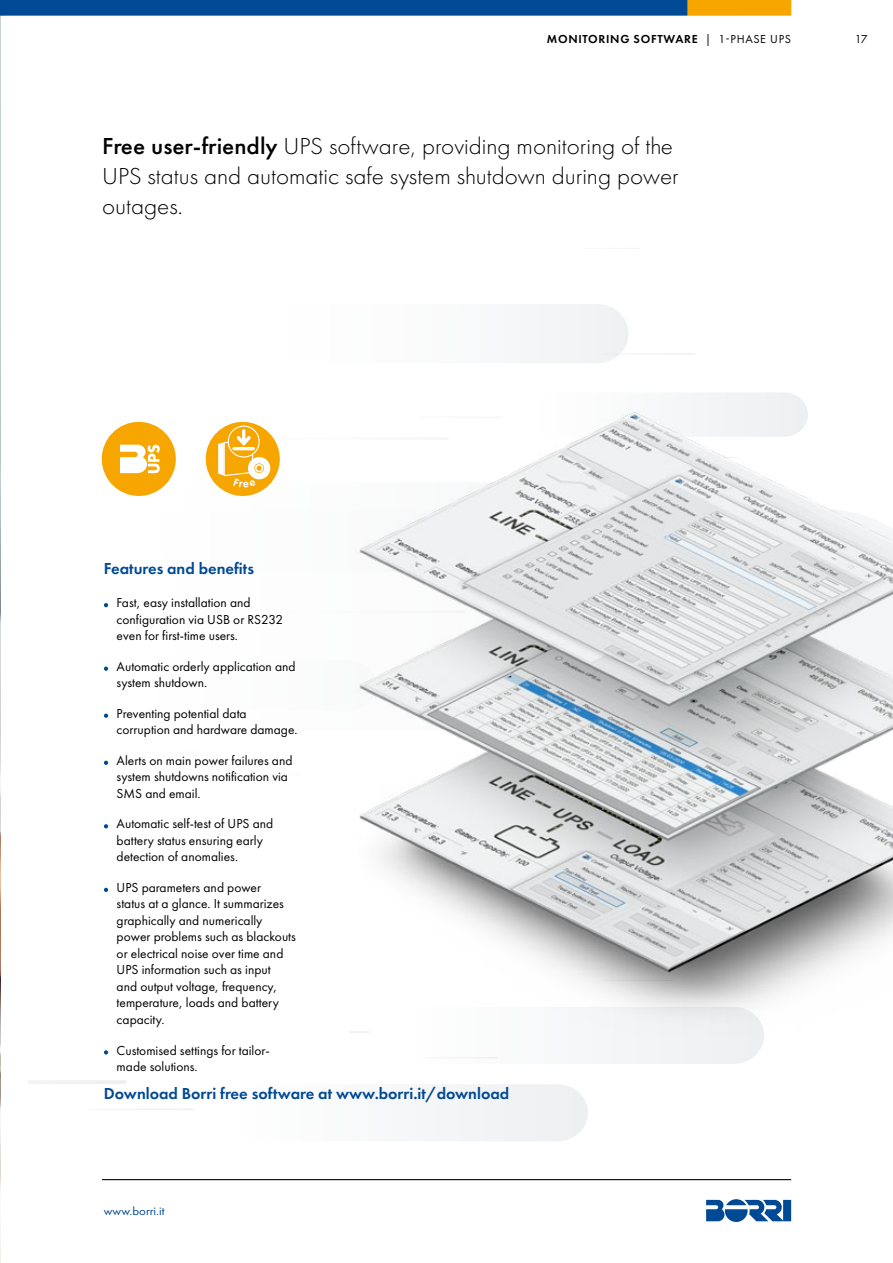
<style>
.page{position:relative;width:893px;height:1263px;background:#fff}
.page>*{position:absolute;margin:0;border:0;box-sizing:border-box;transform-origin:0 0}
.t1{font:300 24px/30px "Futura PT";color:#000;scale:1.05 1}
.t2{font:600 16.5px "Futura PT";color:#004994}
.t3{font:13.5px/16.5px "Futura PT";color:#000}
.t4{font:600 12px "Futura PT";letter-spacing:.06em;color:#000}
.t5{font:12px "Futura PT";color:#004994;scale:1.07 1}
.t6{font:12px "Futura PT";color:#000}
.s1{font-weight:400}
.s2{font-weight:500}
</style>
<div class="page">
<img style="left:0;top:15px;width:1px;height:1248px">
<hr style="left:583px;top:248px;width:57px;height:1px;background:#f5f6f7">
<div style="left:537px;top:304px;width:91px;height:38px;background:#f2f4f5"></div>
<div style="left:490px;top:1037px;width:274px;height:27px;background:#f4f5f6"></div>
<img style="left:272px;top:342px;width:621px;height:695px">
<div style="left:102px;top:422px;width:74px;height:74px;background:#f7a600;border-radius:50%"></div>
<div style="left:206px;top:422px;width:74px;height:74px;background:#f7a600;border-radius:50%"></div>
<svg style="left:120px;top:445px;width:40px;height:28px"></svg>
<div style="left:228px;top:426px;width:32px;height:32px;border:1px solid #fff;border-radius:50%"></div>
<svg style="left:218px;top:429px;width:52px;height:59px"></svg>
<svg style="left:104px;top:603px;width:4px;height:4px"></svg>
<svg style="left:103px;top:660px;width:273px;height:58px"></svg>
<svg style="left:104px;top:761px;width:4px;height:4px"></svg>
<svg style="left:104px;top:824px;width:4px;height:4px"></svg>
<svg style="left:104px;top:888px;width:4px;height:4px"></svg>
<svg style="left:104px;top:1050px;width:4px;height:4px"></svg>
<hr style="left:425px;top:1057px;width:73px;height:1px;background:#f2f3f4">
<svg style="left:0;top:1080px;width:126px;height:4px"></svg>
<hr style="left:88px;top:1108px;width:106px;height:2px;background:#f7f8f9">
<div style="left:432px;top:1084px;width:156px;height:57px;background:#f1f3f4"></div>
<svg style="left:706px;top:1199px;width:85px;height:23px"></svg>
<svg style="left:0;top:0;width:791px;height:15px;background:#205580"></svg>
<hr style="left:102px;top:1179px;width:689px;height:1px;background:#000">
<p class="t4" style="left:547px;top:32px;width:246px">MONITORING SOFTWARE <span class="s1">| 1-PHASE UPS</span></p>
<h1 class="t1" style="left:102px;top:132px;width:551px"><span class="s2">Free user-friendly</span> UPS software, providing monitoring of the<br>UPS status and automatic safe system shutdown during power outages.</h1>
<p class="t6" style="left:855px;top:32px;width:14px">17</p>
<p class="t2" style="left:104px;top:558px;width:152px">Features and benefits</p>
<p class="t3" style="left:117px;top:594px;width:168px">Fast, easy installation and configuration via USB or RS232 even for first-time users.</p>
<p class="t3" style="left:117px;top:658px;width:180px">Automatic orderly application and system shutdown.</p>
<p class="t3" style="left:117px;top:705px;width:182px">Preventing potential data corruption and hardware damage.</p>
<p class="t3" style="left:117px;top:752px;width:177px">Alerts on main power failures and system shutdowns notification via<br>SMS and email.</p>
<p class="t3" style="left:117px;top:816px;width:158px">Automatic self-test of UPS and battery status ensuring early detection of anomalies.</p>
<p class="t3" style="left:117px;top:879px;width:181px">UPS parameters and power<br>status at a glance. It summarizes graphically and numerically power problems such as blackouts or electrical noise over time and<br>UPS information such as input<br>and output voltage, frequency, temperature, loads and battery capacity.</p>
<p class="t3" style="left:117px;top:1042px;width:155px">Customised settings for tailor&shy;made solutions.</p>
<p class="t2" style="left:104px;top:1083px;width:407px">Download Borri free software at www.borri.it/download</p>
<p class="t5" style="left:104px;top:1204px;width:58px">www.borri.it</p>
</div>
